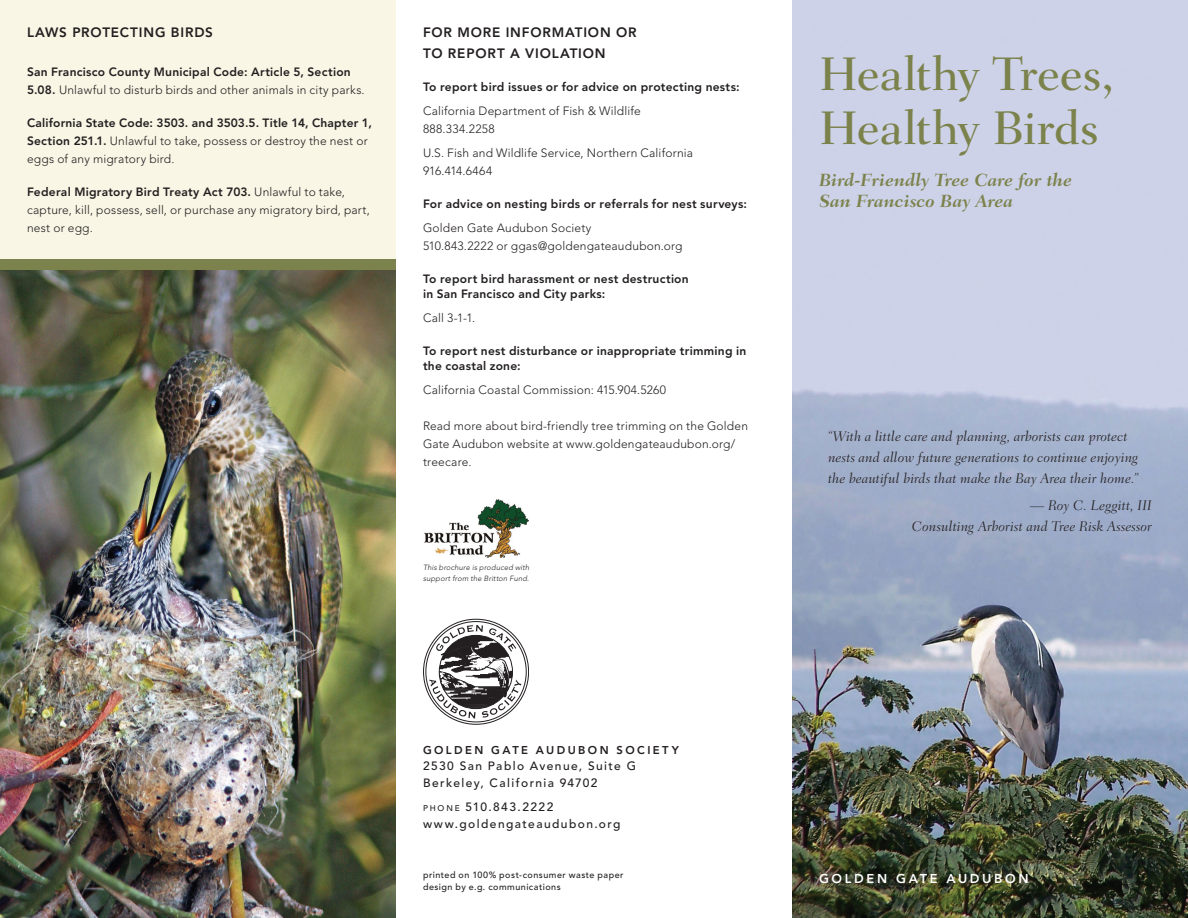
<style>
.page{position:relative;width:1188px;height:918px;background:#fff}
.page>*{position:absolute;margin:0;border:0;box-sizing:border-box;transform-origin:0 0}
.t1{font:500 48px/54px "Fairfield LH";letter-spacing:-.01em;color:#7b824b}
.t2{font:italic 700 18px/21px "Fairfield LH";letter-spacing:-.005em;color:#7b824b}
.t3{font:italic 300 14.25px/21px "Fairfield LH";letter-spacing:.005em;color:#231f20}
.t4{font:800 13.5px/21px "Avenir";letter-spacing:.06em;color:#231f20}
.t5{font:800 12.75px "Avenir";letter-spacing:.21em;color:#fff}
.t6{font:800 12px/18px "Avenir";letter-spacing:.02em;color:#231f20}
.t7{font:300 12px/18px "Avenir";letter-spacing:.015em;color:#231f20}
.t8{font:500 12px/16.5px "Avenir";letter-spacing:.12em;color:#231f20}
.t9{font:800 11.25px "Avenir";letter-spacing:.215em;color:#231f20}
.t10{font:500 9px/12px "Avenir";letter-spacing:.055em;color:#231f20}
.t11{font:italic 300 7.5px/10.5px "Avenir";letter-spacing:.025em;color:#231f20}
.s1{font-weight:300}
.s2{font-weight:800}
.s3{font-size:8.25px}
</style>
<div class="page">
<div style="left:0;top:0;width:396px;height:331px;background:#f9f6e6"></div>
<img style="left:0;top:270px;width:396px;height:648px">
<div style="left:0;top:259px;width:396px;height:11px;background:#7b824b"></div>
<img style="left:792px;top:0;width:396px;height:918px">
<svg style="left:429px;top:625px;width:92px;height:93px"></svg>
<img style="left:424px;top:500px;width:104px;height:58px">
<p class="t4" style="left:27px;top:22px;width:188px">LAWS PROTECTING BIRDS</p>
<p class="t6" style="left:27px;top:63px;width:339px">San Francisco County Municipal Code: Article 5, Section<br>5.08. <span class="s1">Unlawful to disturb birds and other animals in city parks.</span></p>
<p class="t6" style="left:27px;top:114px;width:346px">California State Code: 3503. and 3503.5. Title 14, Chapter 1,<br>Section 251.1. <span class="s1">Unlawful to take, possess or destroy the nest or eggs of any migratory bird.</span></p>
<p class="t7" style="left:27px;top:183px;width:344px"><span class="s2">Federal Migratory Bird Treaty Act 703.</span> Unlawful to take, capture, kill, possess, sell, or purchase any migratory bird, part, nest or egg.</p>
<p class="t4" style="left:423px;top:22px;width:215px">FOR MORE INFORMATION OR<br>TO REPORT A VIOLATION</p>
<p class="t6" style="left:423px;top:78px;width:318px">To report bird issues or for advice on protecting nests:</p>
<p class="t7" style="left:423px;top:102px;width:219px">California Department of Fish &amp; Wildlife<br>888.334.2258</p>
<p class="t7" style="left:423px;top:144px;width:271px">U.S. Fish and Wildlife Service, Northern California<br>916.414.6464</p>
<p class="t6" style="left:423px;top:195px;width:326px">For advice on nesting birds or referrals for nest surveys:</p>
<p class="t7" style="left:423px;top:219px;width:261px">Golden Gate Audubon Society<br>510.843.2222 or ggas@goldengateaudubon.org</p>
<p class="t6" style="left:423px;top:272px;width:267px;line-height:15px">To report bird harassment or nest destruction in San Francisco and City parks:</p>
<p class="t7" style="left:423px;top:309px;width:54px">Call 3-1-1.</p>
<p class="t6" style="left:423px;top:344px;width:325px;line-height:15px">To report nest disturbance or inappropriate trimming in the coastal zone:</p>
<p class="t7" style="left:423px;top:381px;width:245px">California Coastal Commission: 415.904.5260</p>
<p class="t7" style="left:423px;top:417px;width:327px">Read more about bird-friendly tree trimming on the Golden<br>Gate Audubon website at www.goldengateaudubon.org/ treecare.</p>
<p class="t11" style="left:423px;top:562px;width:108px">This brochure is produced with support from the Britton Fund.</p>
<p class="t9" style="left:423px;top:743px;width:257px">GOLDEN GATE AUDUBON SOCIETY</p>
<p class="t8" style="left:423px;top:758px;width:215px">2530 San Pablo Avenue, Suite G<br>Berkeley, California 94702</p>
<p class="t8" style="left:423px;top:799px;width:199px"><span class="s3">PHONE</span> 510.843.2222 www.goldengateaudubon.org</p>
<p class="t10" style="left:423px;top:869px;width:202px">printed on 100% post-consumer waste paper design by e.g. communications</p>
<h1 class="t1" style="left:819px;top:47px;width:297px">Healthy Trees,<br>Healthy Birds</h1>
<h2 class="t2" style="left:819px;top:169px;width:255px">Bird-Friendly Tree Care for the<br>San Francisco Bay Area</h2>
<p class="t3" style="left:828px;top:426px;width:312px">“With a little care and planning, arborists can protect nests and allow future generations to continue enjoying the beautiful birds that make the Bay Area their home.”</p>
<p class="t3" style="left:912px;top:495px;width:242px;text-align:right">— Roy C. Leggitt, III<br>Consulting Arborist and Tree Risk Assessor</p>
<p class="t5" style="left:819px;top:871px;width:211px">GOLDEN GATE AUDUBON</p>
</div>
